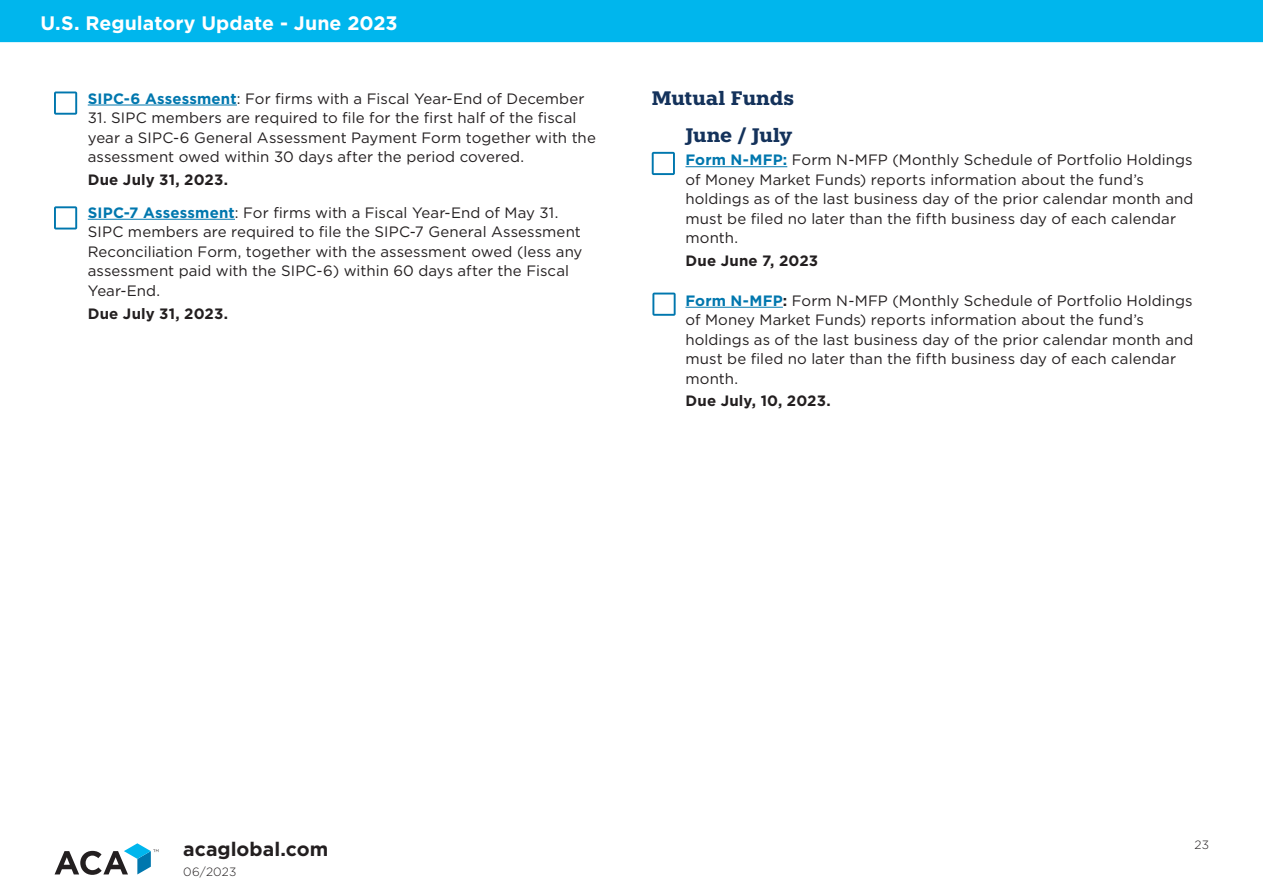
<style>
.page{position:relative;width:1263px;height:893px;background:#fff}
.page>*{position:absolute;margin:0;border:0;box-sizing:border-box;transform-origin:0 0}
.t1{font:700 19.5px "Gotham";letter-spacing:.005em;color:#fff}
.Bullets_10_13{font:700 19.5px "Knile";color:#14325b}
.t2{font:700 19.5px "Gotham";color:#231f20}
.Bullets_10_13-2{font:15px/19.5px "Gotham";letter-spacing:.005em;color:#231f20}
.Bullets_10_13-3{font:700 15px "Gotham";letter-spacing:.015em;color:#231f20}
.t3{font:300 12px "Gotham";letter-spacing:.015em;color:#231f20}
.s1{font-weight:700;color:#0077ae}
.s2{font-weight:700}
</style>
<div class="page">
<div style="left:0;top:0;width:1263px;height:42px;background:#00b6ed"></div>
<svg style="left:55px;top:843px;width:103px;height:32px"></svg>
<hr style="left:685px;top:166px;width:102px;height:1px;background:#0077ae">
<hr style="left:685px;top:307px;width:98px;height:1px;background:#0077ae">
<svg style="left:652px;top:152px;width:23px;height:23px"></svg>
<svg style="left:652px;top:293px;width:24px;height:23px"></svg>
<hr style="left:88px;top:105px;width:149px;height:1px;background:#0077ae">
<hr style="left:88px;top:219px;width:147px;height:1px;background:#0077ae">
<svg style="left:54px;top:92px;width:23px;height:23px"></svg>
<svg style="left:54px;top:206px;width:23px;height:24px"></svg>
<h1 class="t1" style="left:40px;top:10px;width:359px">U.S. Regulatory Update - June 2023</h1>
<p class="Bullets_10_13-2" style="left:88px;top:88px;width:498px"><span class="s1">SIPC-6 Assessment</span>: For firms with a Fiscal Year-End of December</p>
<p class="Bullets_10_13" style="left:652px;top:86px;width:144px">Mutual Funds</p>
<p class="Bullets_10_13-2" style="left:88px;top:108px;width:510px">31. SIPC members are required to file for the first half of the fiscal year a SIPC-6 General Assessment Payment Form together with the assessment owed within 30 days after the period covered.</p>
<p class="Bullets_10_13-3" style="left:88px;top:169px;width:142px">Due July 31, 2023.</p>
<p class="Bullets_10_13-2" style="left:88px;top:202px;width:496px"><span class="s1">SIPC-7 Assessment</span>: For firms with a Fiscal Year-End of May 31.<br>SIPC members are required to file the SIPC-7 General Assessment Reconciliation Form, together with the assessment owed (less any assessment paid with the SIPC-6) within 60 days after the Fiscal Year-End.</p>
<p class="Bullets_10_13-3" style="left:88px;top:303px;width:142px">Due July 31, 2023.</p>
<p class="Bullets_10_13" style="left:685px;top:123px;width:108px">June / July</p>
<p class="Bullets_10_13-2" style="left:685px;top:150px;width:509px"><span class="s1">Form N-MFP:</span> Form N-MFP (Monthly Schedule of Portfolio Holdings of Money Market Funds) reports information about the fund’s holdings as of the last business day of the prior calendar month and must be filed no later than the fifth business day of each calendar month.</p>
<p class="Bullets_10_13-3" style="left:685px;top:251px;width:134px">Due June 7, 2023</p>
<p class="Bullets_10_13-2" style="left:685px;top:290px;width:509px"><span class="s1">Form N-MFP</span><span class="s2">:</span> Form N-MFP (Monthly Schedule of Portfolio Holdings of Money Market Funds) reports information about the fund’s holdings as of the last business day of the prior calendar month and must be filed no later than the fifth business day of each calendar month.</p>
<p class="Bullets_10_13-3" style="left:685px;top:391px;width:147px">Due July, 10, 2023.</p>
<h1 class="t2" style="left:183px;top:836px;width:147px">acaglobal.com</h1>
<p class="t3" style="left:183px;top:864px;width:55px">06/2023</p>
<p class="t3" style="left:1194px;top:837px;width:16px">23</p>
</div>
